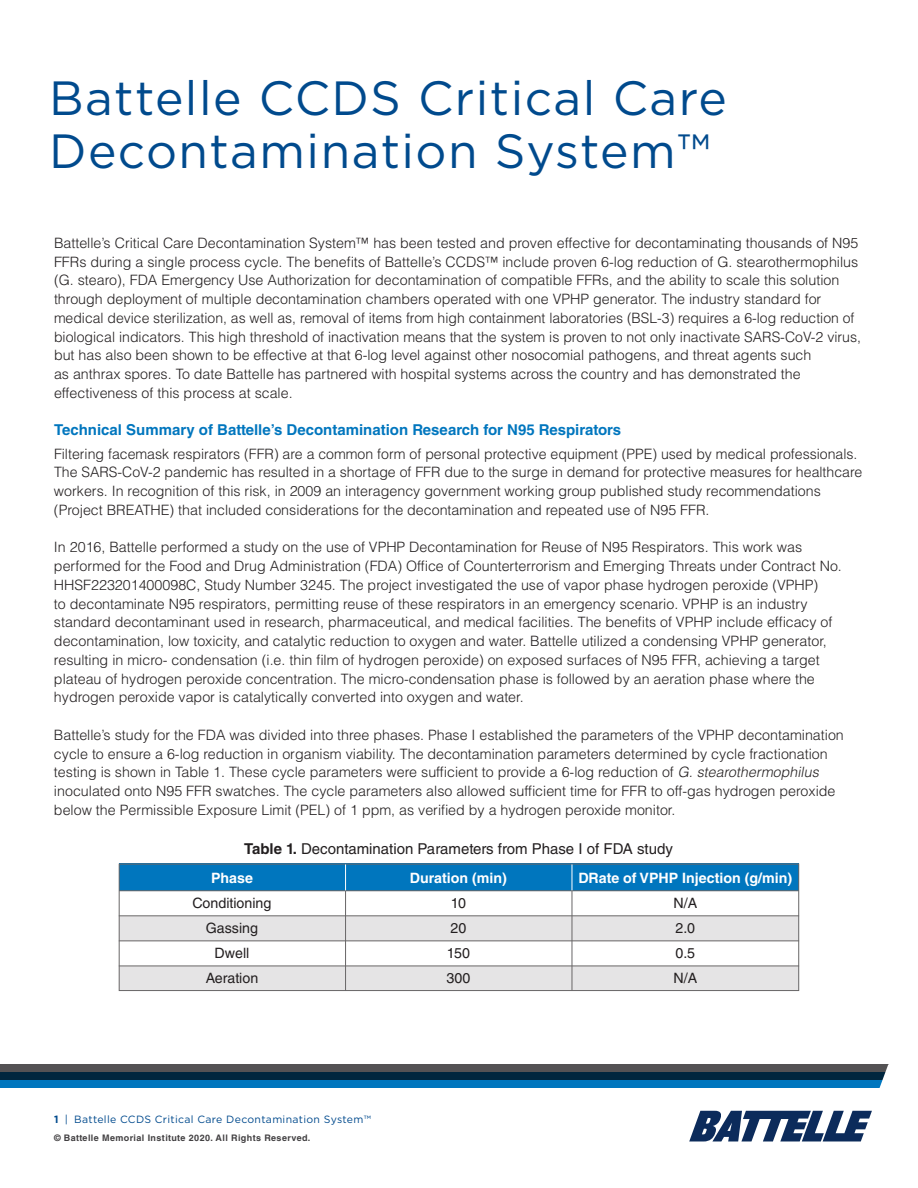
<style>
.page{position:relative;width:918px;height:1188px;background:#fff}
.page>*{position:absolute;margin:0;border:0;box-sizing:border-box;transform-origin:0 0}
.t1{font:48px/53.2px "Gotham";letter-spacing:.03em;color:#004a8d}
.t2{font:700 15px "Helvetica LT Std";color:#0076be}
.t3{font:15px "Helvetica LT Std";color:#231f20}
.t4{font:300 14.25px/18.8px "Helvetica LT Std";color:#231f20}
.t5{font:14.25px/24.9px "Helvetica LT Std";color:#231f20;text-align:center}
.t6{font:700 14.25px "Helvetica LT Std";color:#fff}
.t7{font:10.5px "Gotham";letter-spacing:.03em;color:#004a8d}
.t8{font:700 9px "Helvetica LT Std";letter-spacing:.045em;color:#413f41}
.s1{font-style:italic}
.s2{font-weight:700}
</style>
<div class="page">
<div style="left:119px;top:916px;width:680px;height:24px;background:#e5e4e5"></div>
<div style="left:119px;top:966px;width:679px;height:25px;background:#e5e4e5"></div>
<div style="left:119px;top:864px;width:680px;height:27px;background:#0076be"></div>
<svg style="left:689px;top:1111px;width:183px;height:30px"></svg>
<div style="left:0;top:1064px;width:889px;height:16px;background:#545254"></div>
<svg style="left:0;top:1072px;width:879px;height:16px;background:#004e7e"></svg>
<svg style="left:879px;top:1064px;width:10px;height:24px"></svg>
<div style="left:119px;top:864px;width:680px;height:127px;border:1px solid #686667"></div>
<hr style="left:119px;top:915px;width:680px;height:1px;background:#686667">
<hr style="left:119px;top:941px;width:680px;height:1px;background:#686667">
<hr style="left:119px;top:966px;width:680px;height:1px;background:#686667">
<hr style="left:119px;top:890px;width:680px;height:1px;background:#686667">
<hr style="left:345px;top:891px;width:1px;height:100px;background:#686667">
<hr style="left:572px;top:890px;width:1px;height:101px;background:#686667">
<svg style="left:345px;top:864px;width:1px;height:26px"></svg>
<svg style="left:572px;top:864px;width:1px;height:26px"></svg>
<h1 class="t1" style="left:49px;top:70px;width:679px">Battelle CCDS Critical Care<br>Decontamination System™</h1>
<p class="t4" style="left:54px;top:233px;width:809px">Battelle’s Critical Care Decontamination System™ has been tested and proven effective for decontaminating thousands of N95<br>FFRs during a single process cycle. The benefits of Battelle’s CCDS™ include proven 6-log reduction of G. stearothermophilus (G. stearo), FDA Emergency Use Authorization for decontamination of compatible FFRs, and the ability to scale this solution through deployment of multiple decontamination chambers operated with one VPHP generator. The industry standard for medical device sterilization, as well as, removal of items from high containment laboratories (BSL-3) requires a 6-log reduction of biological indicators. This high threshold of inactivation means that the system is proven to not only inactivate SARS-CoV-2 virus, but has also been shown to be effective at that 6-log level against other nosocomial pathogens, and threat agents such<br>as anthrax spores. To date Battelle has partnered with hospital systems across the country and has demonstrated the effectiveness of this process at scale.</p>
<p class="t2" style="left:54px;top:421px;width:569px">Technical Summary of Battelle’s Decontamination Research for N95 Respirators</p>
<p class="t4" style="left:54px;top:444px;width:810px">Filtering facemask respirators (FFR) are a common form of personal protective equipment (PPE) used by medical professionals.<br>The SARS-CoV-2 pandemic has resulted in a shortage of FFR due to the surge in demand for protective measures for healthcare workers. In recognition of this risk, in 2009 an interagency government working group published study recommendations (Project BREATHE) that included considerations for the decontamination and repeated use of N95 FFR.</p>
<p class="t4" style="left:54px;top:538px;width:789px">In 2016, Battelle performed a study on the use of VPHP Decontamination for Reuse of N95 Respirators. This work was performed for the Food and Drug Administration (FDA) Office of Counterterrorism and Emerging Threats under Contract No.<br>HHSF223201400098C, Study Number 3245. The project investigated the use of vapor phase hydrogen peroxide (VPHP)<br>to decontaminate N95 respirators, permitting reuse of these respirators in an emergency scenario. VPHP is an industry standard decontaminant used in research, pharmaceutical, and medical facilities. The benefits of VPHP include efficacy of decontamination, low toxicity, and catalytic reduction to oxygen and water. Battelle utilized a condensing VPHP generator, resulting in micro- condensation (i.e. thin film of hydrogen peroxide) on exposed surfaces of N95 FFR, achieving a target plateau of hydrogen peroxide concentration. The micro-condensation phase is followed by an aeration phase where the hydrogen peroxide vapor is catalytically converted into oxygen and water.</p>
<p class="t4" style="left:54px;top:725px;width:791px">Battelle’s study for the FDA was divided into three phases. Phase I established the parameters of the VPHP decontamination cycle to ensure a 6-log reduction in organism viability. The decontamination parameters determined by cycle fractionation testing is shown in Table 1. These cycle parameters were sufficient to provide a 6-log reduction of <span class="s1">G. stearothermophilus </span>inoculated onto N95 FFR swatches. The cycle parameters also allowed sufficient time for FFR to off-gas hydrogen peroxide below the Permissible Exposure Limit (PEL) of 1 ppm, as verified by a hydrogen peroxide monitor.</p>
<p class="t3" style="left:244px;top:840px;width:430px"><span class="s2">Table 1.</span> Decontamination Parameters from Phase I of FDA study</p>
<p class="t6" style="left:211px;top:870px;width:43px">Phase</p>
<p class="t5" style="left:193px;top:891px;width:80px">Conditioning<br>Gassing<br>Dwell<br>Aeration</p>
<p class="t6" style="left:578px;top:870px;width:216px">DRate of VPHP Injection (g/min)</p>
<p class="t5" style="left:673px;top:891px;width:25px;text-align:left">N/A<br>2.0<br>0.5<br>N/A</p>
<p class="t6" style="left:410px;top:870px;width:99px">Duration (min)</p>
<p class="t5" style="left:447px;top:891px;width:25px">10<br>20<br>150<br>300</p>
<p class="t7" style="left:54px;top:1113px;width:318px"><span class="s2">1</span> | Battelle CCDS Critical Care Decontamination System™</p>
<p class="t8" style="left:54px;top:1133px;width:258px">© Battelle Memorial Institute 2020. All Rights Reserved.</p>
</div>
